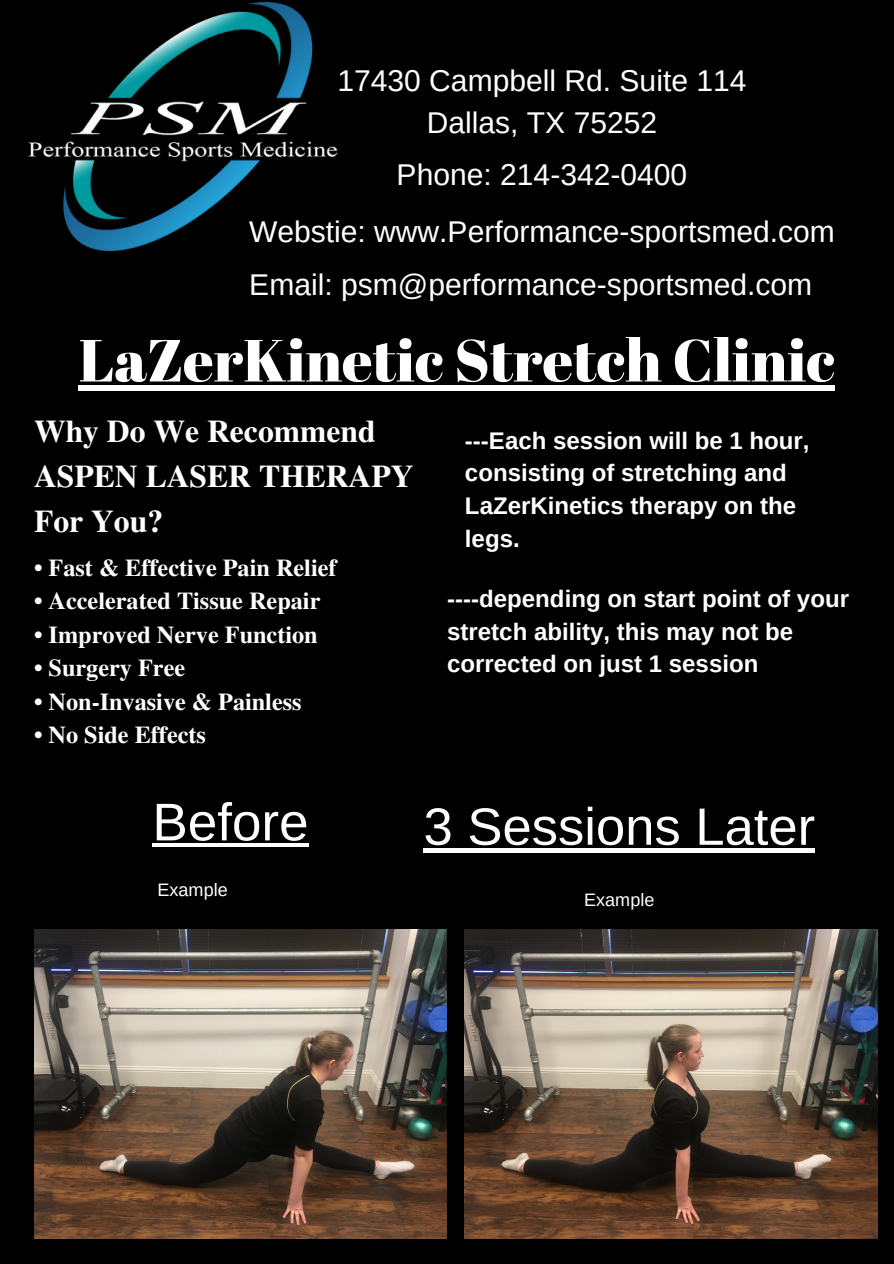
<style>
.page{position:relative;width:894px;height:1264px;background:#fff}
.page>*{position:absolute;margin:0;border:0;box-sizing:border-box;transform-origin:0 0}
.t1{font:59.25px "Abril Fatface";color:#fff}
.t2{font:52.95px "Arimo";color:#fff}
.t3{font:52.5px "Arimo";color:#fff}
.t4{font:700 31.65px/45px "Te X Gyre Termes";color:#fff}
.t5{font:30px/41.7px "Arimo";color:#fff;text-align:center}
.t6{font:700 24.15px "Te X Gyre Termes";color:#fff}
.t7{font:700 24px/32.8px "Arimo";color:#fff}
.t8{font:18px "Arimo";color:#fff}
</style>
<div class="page">
<div style="left:0;top:0;width:893px;height:1263px;background:#000"></div>
<img style="left:29px;top:2px;width:308px;height:248px">
<img style="left:464px;top:929px;width:412px;height:309px">
<img style="left:34px;top:929px;width:412px;height:309px">
<div style="left:79px;top:385px;width:755px;height:5px;background:#fff"></div>
<hr style="left:152px;top:843px;width:156px;height:4px;background:#fff">
<hr style="left:423px;top:848px;width:391px;height:4px;background:#fff">
<p class="t5" style="left:337px;top:60px;width:410px">17430 Campbell Rd. Suite 114<br>Dallas, TX 75252</p>
<p class="t5" style="left:249px;top:146px;width:587px;line-height:57.3px">Phone: 214-342-0400<br>Webstie: www.Performance-sportsmed.com</p>
<p class="t5" style="left:249px;top:263px;width:564px">Email: psm@performance-sportsmed.com</p>
<h1 class="t1" style="left:79px;top:319px;width:757px">LaZerKinetic Stretch Clinic</h1>
<h3 class="t4" style="left:34px;top:407px;width:381px">Why Do We Recommend<br>ASPEN LASER THERAPY<br>For You?</h3>
<p class="t6" style="left:34px;top:549px;width:304px">• Fast &amp; Effective Pain Relief</p>
<p class="t6" style="left:34px;top:582px;width:288px">• Accelerated Tissue Repair</p>
<p class="t6" style="left:34px;top:616px;width:285px">• Improved Nerve Function</p>
<p class="t6" style="left:34px;top:649px;width:152px">• Surgery Free</p>
<p class="t6" style="left:34px;top:682px;width:269px">• Non-Invasive &amp; Painless</p>
<p class="t6" style="left:34px;top:716px;width:173px">• No Side Effects</p>
<p class="t7" style="left:465px;top:424px;width:346px">---Each session will be 1 hour, consisting of stretching and<br>LaZerKinetics therapy on the legs.</p>
<p class="t7" style="left:447px;top:582px;width:403px">----depending on start point of your stretch ability, this may not be corrected on just 1 session</p>
<h2 class="t2" style="left:152px;top:792px;width:158px">Before</h2>
<h3 class="t3" style="left:423px;top:797px;width:393px">3 Sessions Later</h3>
<p class="t8" style="left:157px;top:879px;width:72px">Example</p>
<p class="t8" style="left:584px;top:890px;width:72px">Example</p>
</div>
